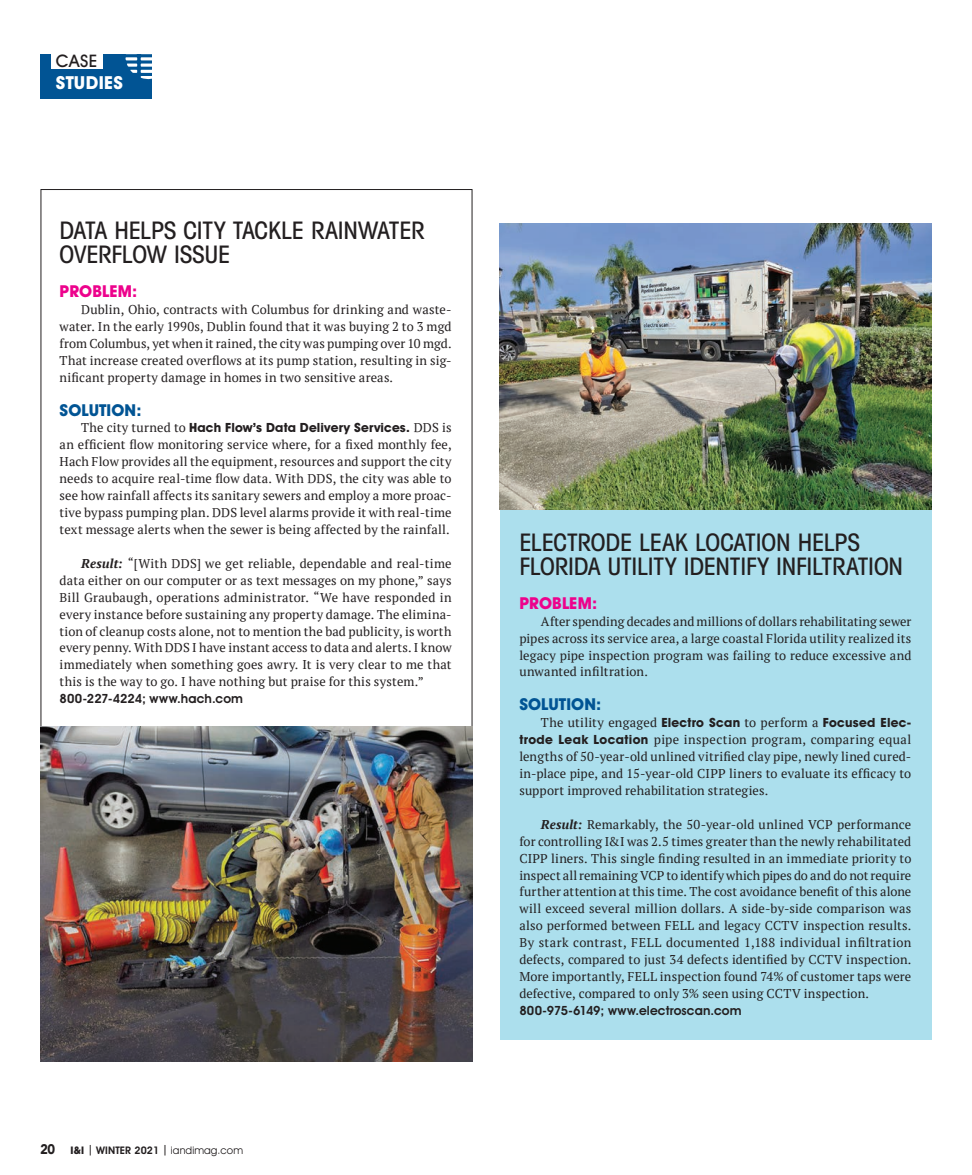
<style>
.page{position:relative;width:972px;height:1175px;background:#fff}
.page>*{position:absolute;margin:0;border:0;box-sizing:border-box;transform-origin:0 0}
.t1{font:500 condensed 24px/24px "Avant Garde IT Cby BT";letter-spacing:-.005em;color:#231f20}
.t2{font:700 18px "Avant Garde IT Cby BT";letter-spacing:.02em;color:#fff}
.t3{font:500 17.4px "Avant Garde IT Cby BT";color:#231f20}
.t4{font:700 16.5px "Avant Garde IT Cby BT";letter-spacing:.01em;color:#015494}
.t5{font:700 16.5px "Avant Garde IT Cby BT";letter-spacing:.005em;color:#ed028c}
.t6{font:12.75px/17px "PT Serif";letter-spacing:.01em;color:#231f20;text-align:justify}
.t7{font:600 10.5px "Avant Garde IT Cby BT";letter-spacing:.01em;color:#231f20}
.s1{font-family:"Avant Garde IT Cby BT";font-weight:700}
.s2{font-weight:700;font-style:italic}
.s3{font-family:"Avant Garde IT Cby BT";font-weight:600}
.s4{font-weight:700;font-stretch:condensed;font-size:13.5px}
.s5{font-weight:700}
.s6{font-weight:400}
</style>
<div class="page">
<div style="left:41px;top:54px;width:111px;height:45px;background:#015494"></div>
<div style="left:51px;top:54px;width:51px;height:15px;background:#fff"></div>
<svg style="left:125px;top:54px;width:27px;height:26px"></svg>
<div style="left:500px;top:510px;width:432px;height:529px;background:#acdfed"></div>
<img style="left:500px;top:224px;width:432px;height:285px">
<img style="left:40px;top:726px;width:432px;height:335px">
<p class="t3" style="left:56px;top:50px;width:43px">CASE</p>
<p class="t2" style="left:56px;top:71px;width:69px">STUDIES</p>
<p class="t1" style="left:60px;top:219px;width:366px">DATA HELPS CITY TACKLE RAINWATER<br>OVERFLOW ISSUE</p>
<p class="t5" style="left:60px;top:281px;width:79px">PROBLEM:</p>
<p class="t6" style="left:60px;top:301px;width:394px;text-indent:22px">Dublin, Ohio, contracts with Columbus for drinking and waste&shy;water. In the early 1990s, Dublin found that it was buying 2 to 3 mgd from Columbus, yet when it rained, the city was pumping over 10 mgd.<br>That increase created overflows at its pump station, resulting in sig&shy;nificant property damage in homes in two sensitive areas.</p>
<p class="t4" style="left:60px;top:399px;width:83px">SOLUTION:</p>
<p class="t6" style="left:60px;top:419px;width:394px;text-indent:22px">The city turned to <span class="s1">Hach Flow’s Data Delivery Services.</span> DDS is an efficient flow monitoring service where, for a fixed monthly fee, Hach Flow provides all the equipment, resources and support the city needs to acquire real-time flow data. With DDS, the city was able to see how rainfall affects its sanitary sewers and employ a more proac&shy;tive bypass pumping plan. DDS level alarms provide it with real-time text message alerts when the sewer is being affected by the rainfall.</p>
<p class="t6" style="left:60px;top:554px;width:394px;text-align:left;text-indent:22px"><span class="s2">Result:</span> “[With DDS] we get reliable, dependable and real-time data either on our computer or as text messages on my phone,” says Bill Graubaugh, operations administrator. “We have responded in every instance before sustaining any property damage. The elimina&shy;tion of cleanup costs alone, not to mention the bad publicity, is worth every penny. With DDS I have instant access to data and alerts. I know immediately when something goes awry. It is very clear to me that this is the way to go. I have nothing but praise for this system.” <span class="s3">800-227-4224; www.hach.com</span></p>
<p class="t7" style="left:40px;top:1143px;width:204px"><span class="s4">20</span> <span class="s5">I&amp;I</span> | WINTER 2021 | <span class="s6">iandimag.com</span></p>
<p class="t1" style="left:519px;top:530px;width:385px">ELECTRODE LEAK LOCATION HELPS<br>FLORIDA UTILITY IDENTIFY INFILTRATION</p>
<p class="t5" style="left:519px;top:593px;width:79px">PROBLEM:</p>
<p class="t6" style="left:519px;top:612px;width:394px;text-indent:22px">After spending decades and millions of dollars rehabilitating sewer pipes across its service area, a large coastal Florida utility realized its legacy pipe inspection program was failing to reduce excessive and unwanted infiltration.</p>
<p class="t4" style="left:519px;top:694px;width:83px">SOLUTION:</p>
<p class="t6" style="left:519px;top:714px;width:394px;text-indent:22px">The utility engaged <span class="s1">Electro Scan</span> to perform a <span class="s1">Focused Elec&shy;trode Leak Location</span> pipe inspection program, comparing equal lengths of 50-year-old unlined vitrified clay pipe, newly lined cured&shy;in-place pipe, and 15-year-old CIPP liners to evaluate its efficacy to support improved rehabilitation strategies.</p>
<p class="t6" style="left:519px;top:815px;width:394px;text-align:left;text-indent:22px"><span class="s2">Result:</span> Remarkably, the 50-year-old unlined VCP performance for controlling I&amp;I was 2.5 times greater than the newly rehabilitated CIPP liners. This single finding resulted in an immediate priority to inspect all remaining VCP to identify which pipes do and do not require further attention at this time. The cost avoidance benefit of this alone will exceed several million dollars. A side-by-side comparison was also performed between FELL and legacy CCTV inspection results.<br>By stark contrast, FELL documented 1,188 individual infiltration defects, compared to just 34 defects identified by CCTV inspection.<br>More importantly, FELL inspection found 74% of customer taps were defective, compared to only 3% seen using CCTV inspection.<br><span class="s3">800-975-6149; www.electroscan.com</span></p>
</div>
